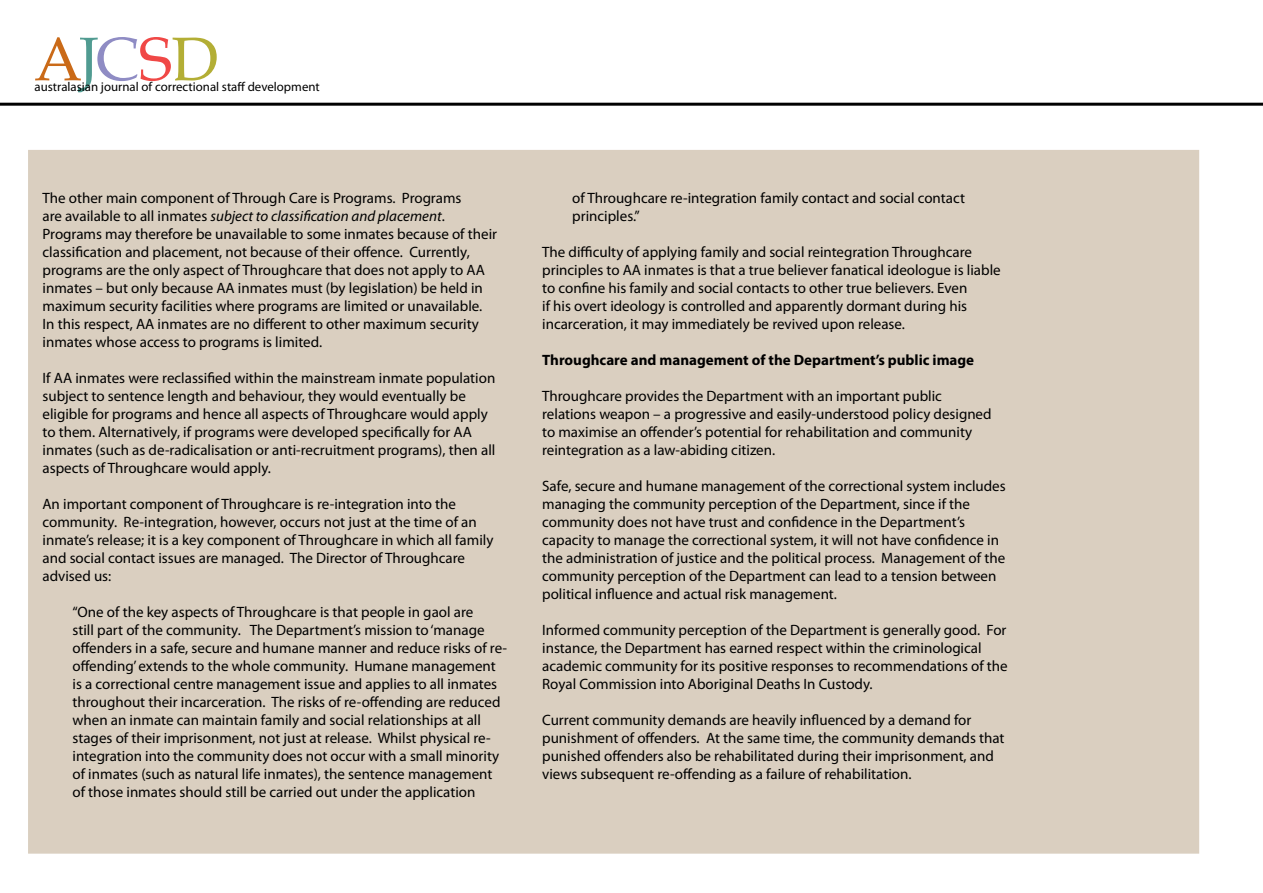
<style>
.page{position:relative;width:1263px;height:893px;background:#fff}
.page>*{position:absolute;margin:0;border:0;box-sizing:border-box;transform-origin:0 0}
.t1{font:61.65px "Book Antiqua";letter-spacing:-.03em;color:#ca6a18}
.t2{font:15px/18px "Myriad Pro";color:#000}
.t3{font:700 15px "Myriad Pro";color:#000}
.t4{font:12.9px "Myriad Pro";color:#000}
.s1{color:#509b91}
.s2{color:#8f8cc4}
.s3{color:#f04846}
.s4{color:#b3ae35}
.s5{font-style:italic}
</style>
<div class="page">
<div style="left:28px;top:150px;width:1171px;height:704px;background:#dacfc0;border:2px solid #dacfc0"></div>
<hr style="left:0;top:103px;width:1263px;height:3px;background:#000">
<h1 class="t1" style="left:34px;top:16px;width:186px">A<span class="s1">J</span><span class="s2">C</span><span class="s3">S</span><span class="s4">D</span></h1>
<p class="t4" style="left:35px;top:78px;width:287px">australasian journal of correctional staff development</p>
<p class="t2" style="left:43px;top:188px;width:456px">The other main component of Through Care is Programs. Programs<br>are available to all inmates <span class="s5">subject to classification and placement</span>.<br>Programs may therefore be unavailable to some inmates because of their classification and placement, not because of their offence. Currently, programs are the only aspect of Throughcare that does not apply to AA inmates – but only because AA inmates must (by legislation) be held in maximum security facilities where programs are limited or unavailable.<br>In this respect, AA inmates are no different to other maximum security inmates whose access to programs is limited.</p>
<p class="t2" style="left:43px;top:368px;width:454px">If AA inmates were reclassified within the mainstream inmate population subject to sentence length and behaviour, they would eventually be eligible for programs and hence all aspects of Throughcare would apply to them. Alternatively, if programs were developed specifically for AA inmates (such as de-radicalisation or anti-recruitment programs), then all aspects of Throughcare would apply.</p>
<p class="t2" style="left:43px;top:494px;width:452px">An important component of Throughcare is re-integration into the community. Re-integration, however, occurs not just at the time of an inmate’s release; it is a key component of Throughcare in which all family and social contact issues are managed. The Director of Throughcare advised us:</p>
<p class="t2" style="left:73px;top:602px;width:436px">“One of the key aspects of Throughcare is that people in gaol are<br>still part of the community. The Department’s mission to ‘manage offenders in a safe, secure and humane manner and reduce risks of re&shy;offending’ extends to the whole community. Humane management is a correctional centre management issue and applies to all inmates throughout their incarceration. The risks of re-offending are reduced when an inmate can maintain family and social relationships at all stages of their imprisonment, not just at release. Whilst physical re&shy;integration into the community does not occur with a small minority of inmates (such as natural life inmates), the sentence management of those inmates should still be carried out under the application</p>
<p class="t2" style="left:572px;top:188px;width:394px">of Throughcare re-integration family contact and social contact principles.”</p>
<p class="t2" style="left:542px;top:242px;width:460px">The difficulty of applying family and social reintegration Throughcare principles to AA inmates is that a true believer fanatical ideologue is liable to confine his family and social contacts to other true believers. Even<br>if his overt ideology is controlled and apparently dormant during his incarceration, it may immediately be revived upon release.</p>
<p class="t3" style="left:542px;top:350px;width:433px">Throughcare and management of the Department’s public image</p>
<p class="t2" style="left:542px;top:386px;width:451px">Throughcare provides the Department with an important public relations weapon – a progressive and easily-understood policy designed to maximise an offender’s potential for rehabilitation and community reintegration as a law-abiding citizen.</p>
<p class="t2" style="left:542px;top:476px;width:465px">Safe, secure and humane management of the correctional system includes managing the community perception of the Department, since if the community does not have trust and confidence in the Department’s capacity to manage the correctional system, it will not have confidence in the administration of justice and the political process. Management of the community perception of the Department can lead to a tension between political influence and actual risk management.</p>
<p class="t2" style="left:542px;top:620px;width:467px">Informed community perception of the Department is generally good. For instance, the Department has earned respect within the criminological academic community for its positive responses to recommendations of the Royal Commission into Aboriginal Deaths In Custody.</p>
<p class="t2" style="left:542px;top:710px;width:464px">Current community demands are heavily influenced by a demand for punishment of offenders. At the same time, the community demands that punished offenders also be rehabilitated during their imprisonment, and views subsequent re-offending as a failure of rehabilitation.</p>
</div>
